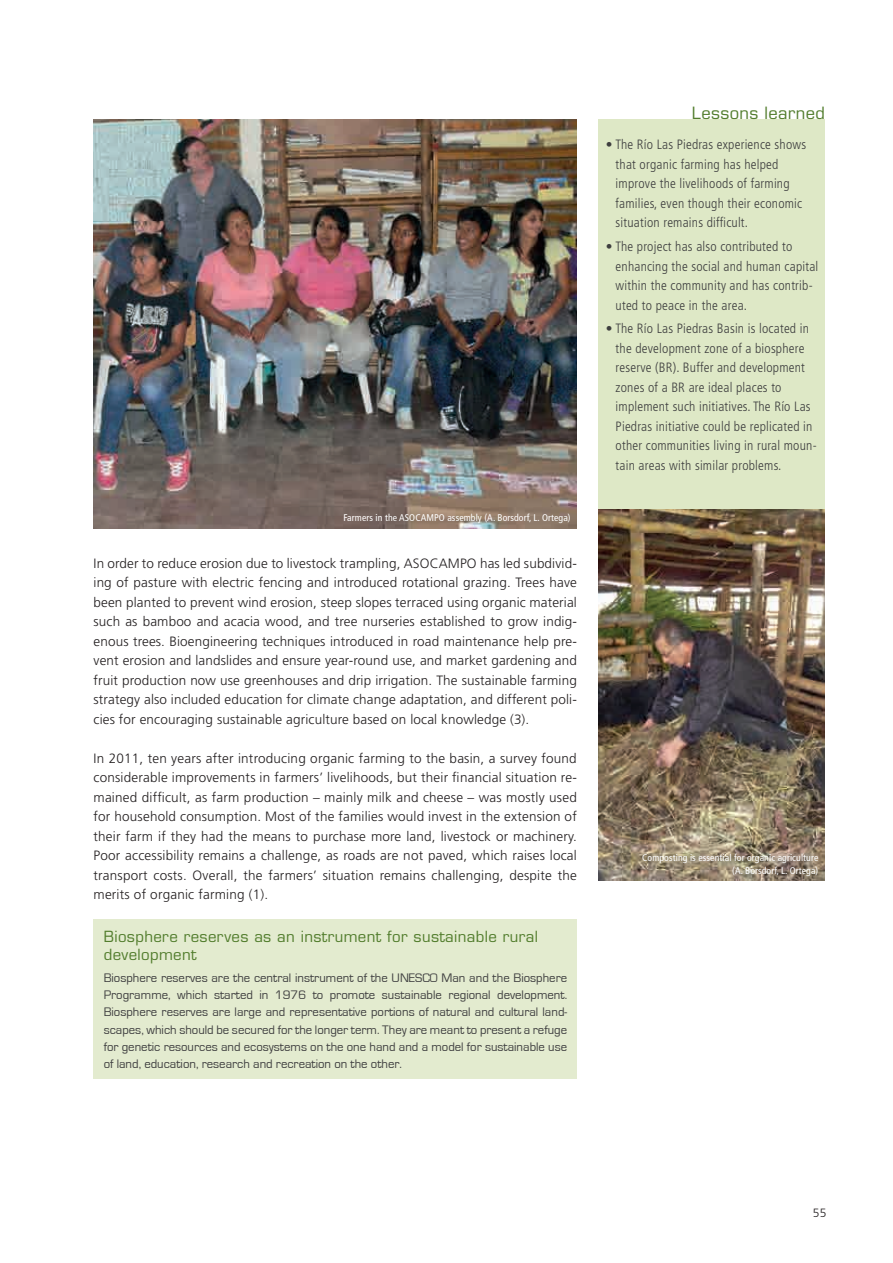
<style>
.page{position:relative;width:893px;height:1263px;background:#fff}
.page>*{position:absolute;margin:0;border:0;box-sizing:border-box;transform-origin:0 0}
.t1{font:16.5px "Eurostile";letter-spacing:.025em;color:#527d2d}
.t2{font:15px/18px "Eurostile";letter-spacing:.025em;color:#527d2d}
.t3{font:300 13.5px/19.5px "Frutiger";letter-spacing:.015em;color:#231f20;text-align:justify}
.t4{font:300 condensed 13.5px/19.5px "Frutiger";letter-spacing:.015em;color:#3e3e3f}
.t5{font:12.75px/17.2px "Eurostile";color:#3e3e3f;text-align:justify}
.t6{font:300 12px "Frutiger";color:#231f20}
.t7{font:condensed 9.75px/13.5px "Frutiger";letter-spacing:.01em;color:#fff;text-align:right}
</style>
<div class="page">
<img style="left:94px;top:119px;width:483px;height:409px">
<div style="left:599px;top:119px;width:226px;height:391px;background:#dee8c6"></div>
<img style="left:599px;top:510px;width:226px;height:370px">
<div style="left:94px;top:919px;width:483px;height:160px;background:#e3ebcf"></div>
<p class="t7" style="left:343px;top:511px;width:229px">Farmers in the ASOCAMPO assembly (A. Borsdorf, L. Ortega)</p>
<p class="t3" style="left:94px;top:554px;width:485px">In order to reduce erosion due to livestock trampling, ASOCAMPO has led subdivid&shy;ing of pasture with electric fencing and introduced rotational grazing. Trees have been planted to prevent wind erosion, steep slopes terraced using organic material such as bamboo and acacia wood, and tree nurseries established to grow indig&shy;enous trees. Bioengineering techniques introduced in road maintenance help pre&shy;vent erosion and landslides and ensure year-round use, and market gardening and fruit production now use greenhouses and drip irrigation. The sustainable farming strategy also included education for climate change adaptation, and different poli&shy;cies for encouraging sustainable agriculture based on local knowledge (3).</p>
<p class="t3" style="left:94px;top:749px;width:485px">In 2011, ten years after introducing organic farming to the basin, a survey found considerable improvements in farmers’ livelihoods, but their financial situation re&shy;mained difficult, as farm production – mainly milk and cheese – was mostly used for household consumption. Most of the families would invest in the extension of their farm if they had the means to purchase more land, livestock or machinery.<br>Poor accessibility remains a challenge, as roads are not paved, which raises local transport costs. Overall, the farmers’ situation remains challenging, despite the merits of organic farming (1).</p>
<p class="t2" style="left:104px;top:928px;width:436px">Biosphere reserves as an instrument for sustainable rural development</p>
<p class="t5" style="left:104px;top:969px;width:465px">Biosphere reserves are the central instrument of the UNESCO Man and the Biosphere Programme, which started in 1976 to promote sustainable regional development.<br>Biosphere reserves are large and representative portions of natural and cultural land&shy;scapes, which should be secured for the longer term. They are meant to present a refuge for genetic resources and ecosystems on the one hand and a model for sustainable use of land, education, research and recreation on the other.</p>
<p class="t1" style="left:692px;top:103px;width:135px">Lessons learned</p>
<p class="t4" style="left:616px;top:135px;width:192px;text-indent:-10px">• The Río Las Piedras experience shows that organic farming has helped improve the livelihoods of farming families, even though their economic situation remains difficult.</p>
<p class="t4" style="left:616px;top:237px;width:204px;text-indent:-10px">• The project has also contributed to enhancing the social and human capital within the community and has contrib&shy;uted to peace in the area.</p>
<p class="t4" style="left:616px;top:319px;width:203px;text-indent:-10px">• The Río Las Piedras Basin is located in the development zone of a biosphere reserve (BR). Buffer and development zones of a BR are ideal places to implement such initiatives. The Río Las Piedras initiative could be replicated in other communities living in rural moun&shy;tain areas with similar problems.</p>
<p class="t7" style="left:642px;top:850px;width:178px">Composting is essential for organic agriculture (A. Borsdorf, L. Ortega)</p>
<p class="t6" style="left:813px;top:1206px;width:15px">55</p>
</div>
